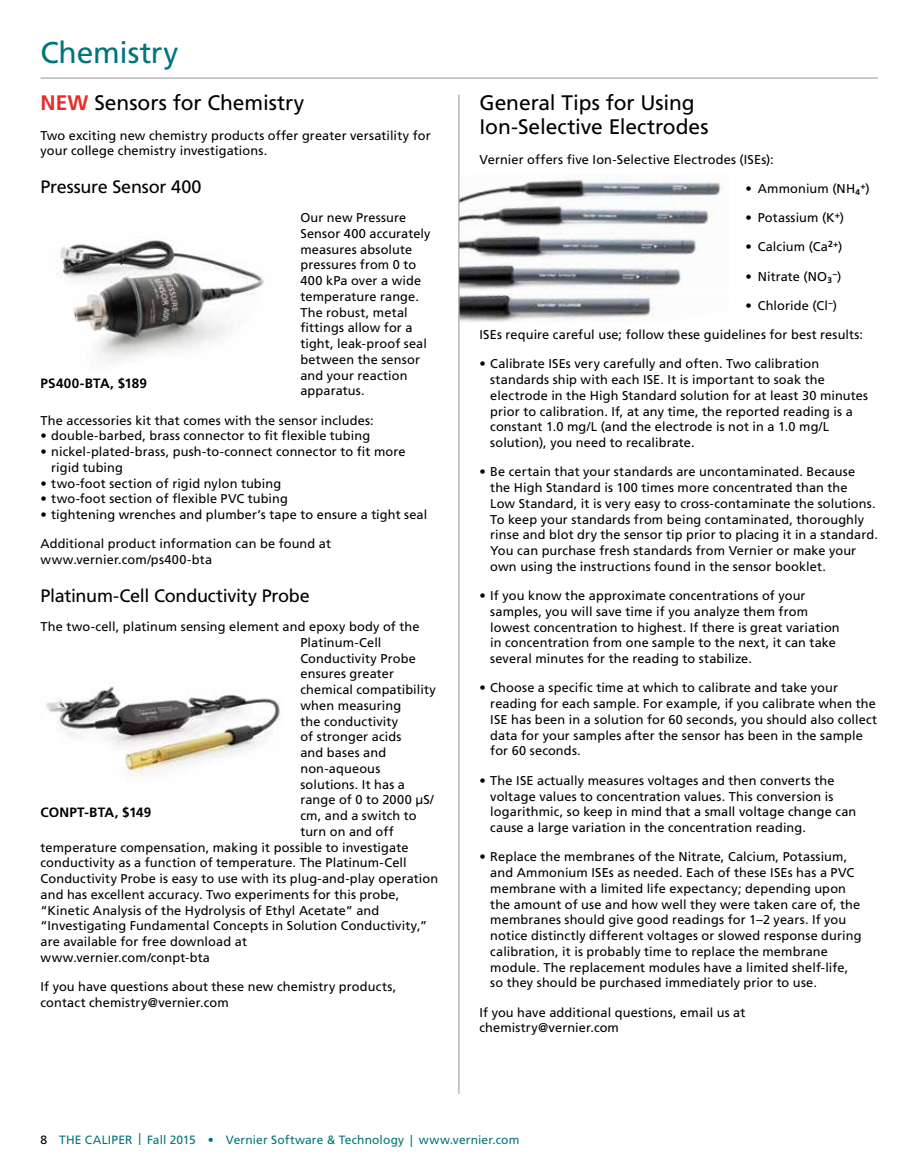
<style>
.page{position:relative;width:905px;height:1175px;background:#fff}
.page>*{position:absolute;margin:0;border:0;box-sizing:border-box;transform-origin:0 0}
.t1{font:30px "Frutiger LT Std";letter-spacing:-.005em;color:#00757a}
.t2{font:21px/24px "Frutiger LT Std";letter-spacing:-.005em;color:#000}
.t3{font:18px "Frutiger LT Std";letter-spacing:-.015em;color:#000}
.t4{font:700 13.5px "Frutiger LT Std";letter-spacing:.015em;color:#000}
.t5{font:12.75px/15.8px "Frutiger LT Std";letter-spacing:.01em;color:#000}
.t6{font:12px "Frutiger LT Std";letter-spacing:.01em;color:#00757a}
.t7{font:700 8.7px "Frutiger LT Std";color:#000}
.s1{font-weight:700;color:#e82c2a}
.s2{font-weight:400;font-size:12.75px}
.s3{color:#000}
</style>
<div class="page">
<img style="left:459px;top:174px;width:262px;height:31px">
<img style="left:459px;top:205px;width:256px;height:117px">
<hr style="left:458px;top:94px;width:1px;height:1000px;background:#939598">
<img style="left:59px;top:237px;width:205px;height:124px">
<img style="left:46px;top:686px;width:234px;height:90px">
<hr style="left:40px;top:78px;width:838px;height:1px;background:#939598">
<h1 class="t1" style="left:40px;top:35px;width:139px">Chemistry</h1>
<h2 class="t2" style="left:40px;top:91px;width:265px"><span class="s1">NEW</span> Sensors for Chemistry</h2>
<p class="t5" style="left:40px;top:127px;width:391px">Two exciting new chemistry products offer greater versatility for your college chemistry investigations.</p>
<h3 class="t3" style="left:40px;top:176px;width:163px">Pressure Sensor 400</h3>
<p class="t5" style="left:300px;top:210px;width:132px">Our new Pressure<br>Sensor 400 accurately measures absolute pressures from 0 to<br>400 kPa over a wide temperature range.<br>The robust, metal fittings allow for a tight, leak-proof seal between the sensor and your reaction apparatus.</p>
<p class="t5" style="left:40px;top:412px;width:335px">The accessories kit that comes with the sensor includes:</p>
<p class="t5" style="left:40px;top:428px;width:331px">• double-barbed, brass connector to fit flexible tubing</p>
<p class="t5" style="left:51px;top:444px;width:356px;text-indent:-11px">• nickel-plated-brass, push-to-connect connector to fit more rigid tubing</p>
<p class="t5" style="left:40px;top:475px;width:242px">• two-foot section of rigid nylon tubing</p>
<p class="t5" style="left:40px;top:491px;width:249px">• two-foot section of flexible PVC tubing</p>
<p class="t5" style="left:40px;top:507px;width:388px">• tightening wrenches and plumber’s tape to ensure a tight seal</p>
<p class="t5" style="left:40px;top:536px;width:292px">Additional product information can be found at www.vernier.com/ps400-bta</p>
<h3 class="t3" style="left:40px;top:585px;width:271px">Platinum-Cell Conductivity Probe</h3>
<p class="t5" style="left:40px;top:619px;width:380px">The two-cell, platinum sensing element and epoxy body of the</p>
<p class="t5" style="left:300px;top:634px;width:83px">Platinum-Cell</p>
<p class="t5" style="left:300px;top:650px;width:117px">Conductivity Probe</p>
<p class="t5" style="left:300px;top:666px;width:95px">ensures greater</p>
<p class="t5" style="left:300px;top:681px;width:137px">chemical compatibility</p>
<p class="t5" style="left:300px;top:697px;width:102px">when measuring</p>
<p class="t5" style="left:300px;top:713px;width:99px">the conductivity</p>
<p class="t5" style="left:300px;top:729px;width:102px">of stronger acids</p>
<p class="t5" style="left:300px;top:744px;width:87px">and bases and</p>
<p class="t5" style="left:300px;top:760px;width:81px">non‑aqueous</p>
<p class="t5" style="left:300px;top:776px;width:106px">solutions. It has a</p>
<p class="t5" style="left:300px;top:792px;width:135px">range of 0 to 2000 μS/</p>
<p class="t5" style="left:300px;top:807px;width:118px">cm, and a switch to</p>
<p class="t5" style="left:300px;top:823px;width:95px">turn on and off</p>
<p class="t5" style="left:40px;top:839px;width:369px">temperature compensation, making it possible to investigate</p>
<p class="t5" style="left:40px;top:855px;width:367px">conductivity as a function of temperature. The Platinum-Cell</p>
<p class="t5" style="left:40px;top:870px;width:399px">Conductivity Probe is easy to use with its plug-and-play operation</p>
<p class="t5" style="left:40px;top:886px;width:360px">and has excellent accuracy. Two experiments for this probe,</p>
<p class="t5" style="left:40px;top:902px;width:340px">“Kinetic Analysis of the Hydrolysis of Ethyl Acetate” and</p>
<p class="t5" style="left:40px;top:918px;width:388px">“Investigating Fundamental Concepts in Solution Conductivity,”</p>
<p class="t5" style="left:40px;top:933px;width:208px">are available for free download at</p>
<p class="t5" style="left:40px;top:949px;width:171px">www.vernier.com/conpt-bta</p>
<p class="t5" style="left:40px;top:978px;width:357px">If you have questions about these new chemistry products, contact chemistry@vernier.com</p>
<p class="t4" style="left:40px;top:376px;width:108px">PS400-BTA, $189</p>
<p class="t4" style="left:40px;top:804px;width:112px">CONPT-BTA, $149</p>
<h2 class="t2" style="left:479px;top:91px;width:230px">General Tips for Using<br>Ion-Selective Electrodes</h2>
<p class="t5" style="left:479px;top:151px;width:296px">Vernier offers five Ion-Selective Electrodes (ISEs):</p>
<p class="t5" style="left:745px;top:181px;width:116px">• Ammonium (NH<sub>4</sub></p>
<p class="t7" style="left:860px;top:181px;width:11px">+<span class="s2">)</span></p>
<p class="t5" style="left:745px;top:210px;width:100px">• Potassium (K<sup>+</sup>)</p>
<p class="t5" style="left:745px;top:239px;width:98px">• Calcium (Ca<sup>2+</sup>)</p>
<p class="t5" style="left:745px;top:268px;width:88px">• Nitrate (NO<sub>3</sub></p>
<p class="t7" style="left:832px;top:268px;width:10px">–<span class="s2">)</span></p>
<p class="t5" style="left:745px;top:298px;width:93px">• Chloride (Cl<sup>–</sup>)</p>
<p class="t5" style="left:479px;top:327px;width:385px">ISEs require careful use; follow these guidelines for best results:</p>
<p class="t5" style="left:490px;top:356px;width:379px;text-indent:-11px">• Calibrate ISEs very carefully and often. Two calibration standards ship with each ISE. It is important to soak the electrode in the High Standard solution for at least 30 minutes prior to calibration. If, at any time, the reported reading is a constant 1.0 mg/L (and the electrode is not in a 1.0 mg/L solution), you need to recalibrate.</p>
<p class="t5" style="left:490px;top:464px;width:389px;text-indent:-11px">• Be certain that your standards are uncontaminated. Because the High Standard is 100 times more concentrated than the<br>Low Standard, it is very easy to cross-contaminate the solutions.<br>To keep your standards from being contaminated, thoroughly rinse and blot dry the sensor tip prior to placing it in a standard.<br>You can purchase fresh standards from Vernier or make your own using the instructions found in the sensor booklet.</p>
<p class="t5" style="left:490px;top:588px;width:351px;text-indent:-11px">• If you know the approximate concentrations of your samples, you will save time if you analyze them from lowest concentration to highest. If there is great variation in concentration from one sample to the next, it can take several minutes for the reading to stabilize.</p>
<p class="t5" style="left:490px;top:680px;width:388px;text-indent:-11px">• Choose a specific time at which to calibrate and take your reading for each sample. For example, if you calibrate when the ISE has been in a solution for 60 seconds, you should also collect data for your samples after the sensor has been in the sample for 60 seconds.</p>
<p class="t5" style="left:490px;top:772px;width:367px;text-indent:-11px">• The ISE actually measures voltages and then converts the voltage values to concentration values. This conversion is logarithmic, so keep in mind that a small voltage change can cause a large variation in the concentration reading.</p>
<p class="t5" style="left:490px;top:849px;width:372px;text-indent:-11px">• Replace the membranes of the Nitrate, Calcium, Potassium, and Ammonium ISEs as needed. Each of these ISEs has a PVC membrane with a limited life expectancy; depending upon the amount of use and how well they were taken care of, the membranes should give good readings for 1–2 years. If you notice distinctly different voltages or slowed response during calibration, it is probably time to replace the membrane module. The replacement modules have a limited shelf-life, so they should be purchased immediately prior to use.</p>
<p class="t5" style="left:479px;top:1004px;width:267px">If you have additional questions, email us at chemistry@vernier.com</p>
<p class="t6" style="left:40px;top:1132px;width:480px"><span class="s3">8</span> THE CALIPER | Fall 2015 • Vernier Software &amp; Technology | www.vernier.com</p>
</div>
